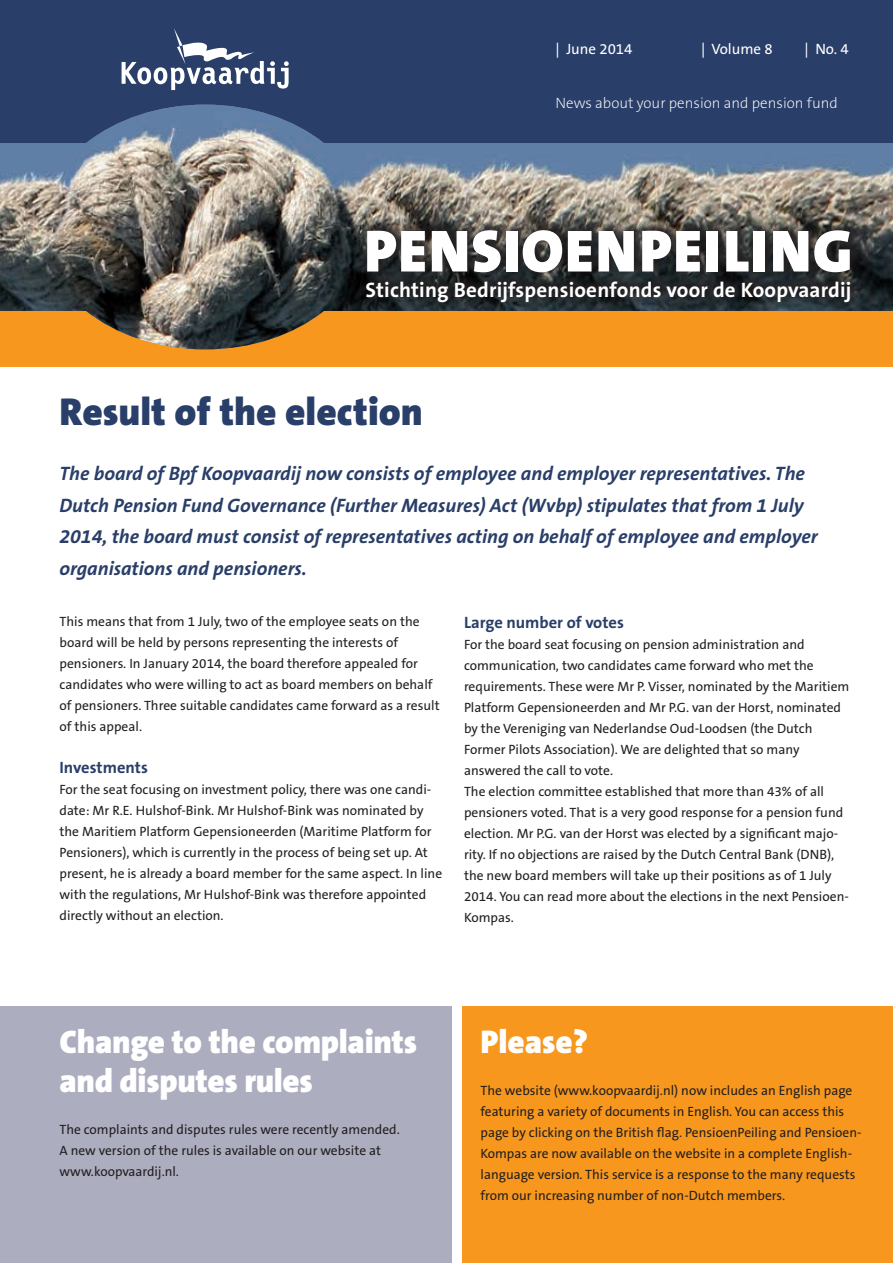
<style>
.page{position:relative;width:893px;height:1263px;background:#fff}
.page>*{position:absolute;margin:0;border:0;box-sizing:border-box;transform-origin:0 0}
.t1{font:900 60px "The Sans B W9";letter-spacing:.025em;color:#fff}
.t2{font:900 39px "The Sans B W9";color:#293e68}
.t3{font:900 33px/39px "The Sans B W9";letter-spacing:-.01em;color:#fff}
.t4{font:700 21px "The Sans B W7";letter-spacing:.01em;color:#fff}
.t5{font:italic 700 19.5px/31.5px "The Sans B W7";color:#293e68}
.t6{font:700 16.5px "The Sans B W7";color:#293e68}
.t7{font:200 15px "The Sans B W2";color:#fff}
.t8{font:15px "The Sans B W5 Plain";color:#fff}
.t9{font:13.5px/21px "The Sans B W5 Plain";color:#231f20}
</style>
<div class="page">
<div style="left:0;top:305px;width:893px;height:62px;background:#f7971d"></div>
<div style="left:462px;top:1006px;width:431px;height:257px;background:#f7971d"></div>
<div style="left:0;top:1006px;width:451px;height:257px;background:#adadc0"></div>
<div style="left:0;top:0;width:893px;height:171px;background:#293e68"></div>
<img style="left:0;top:105px;width:893px;height:244px">
<svg style="left:361px;top:218px;width:501px;height:90px;background:#2d2e2e"></svg>
<svg style="left:122px;top:28px;width:167px;height:62px"></svg>
<p class="t8" style="left:555px;top:39px;width:78px">| June 2014</p>
<p class="t8" style="left:701px;top:39px;width:73px">| Volume 8</p>
<p class="t8" style="left:804px;top:39px;width:46px">| No. 4</p>
<p class="t7" style="left:555px;top:93px;width:284px">News about your pension and pension fund</p>
<h1 class="t1" style="left:364px;top:213px;width:490px">PensioenPeiling</h1>
<h3 class="t4" style="left:365px;top:276px;width:488px">Stichting Bedrijfspensioenfonds voor de Koopvaardij</h3>
<h2 class="t2" style="left:60px;top:387px;width:365px">Result of the election</h2>
<p class="t5" style="left:60px;top:458px;width:760px">The board of Bpf Koopvaardij now consists of employee and employer representatives. The Dutch Pension Fund Governance (Further Measures) Act (Wvbp) stipulates that from 1 July 2014, the board must consist of representatives acting on behalf of employee and employer organisations and pensioners.</p>
<p class="t9" style="left:60px;top:611px;width:382px">This means that from 1 July, two of the employee seats on the board will be held by persons representing the interests of pensioners. In January 2014, the board therefore appealed for candidates who were willing to act as board members on behalf of pensioners. Three suitable candidates came forward as a result of this appeal.</p>
<p class="t6" style="left:60px;top:757px;width:90px">Investments</p>
<p class="t9" style="left:60px;top:779px;width:384px">For the seat focusing on investment policy, there was one candi&shy;date: Mr R.E. Hulshof-Bink. Mr Hulshof-Bink was nominated by the Maritiem Platform Gepensioneerden (Maritime Platform for Pensioners), which is currently in the process of being set up. At present, he is already a board member for the same aspect. In line with the regulations, Mr Hulshof-Bink was therefore appointed directly without an election.</p>
<p class="t6" style="left:464px;top:612px;width:161px">Large number of votes</p>
<p class="t9" style="left:464px;top:634px;width:387px">For the board seat focusing on pension administration and communication, two candidates came forward who met the requirements. These were Mr P. Visser, nominated by the Maritiem Platform Gepensioneerden and Mr P.G. van der Horst, nominated by the Vereniging van Nederlandse Oud-Loodsen (the Dutch Former Pilots Association). We are delighted that so many answered the call to vote.<br>The election committee established that more than 43% of all pensioners voted. That is a very good response for a pension fund election. Mr P.G. van der Horst was elected by a significant majo&shy;rity. If no objections are raised by the Dutch Central Bank (DNB), the new board members will take up their positions as of 1 July 2014. You can read more about the elections in the next Pensioen-Kompas.</p>
<h3 class="t3" style="left:60px;top:1022px;width:359px">Change to the complaints and disputes rules</h3>
<p class="t9" style="left:60px;top:1118px;width:342px">The complaints and disputes rules were recently amended.<br>A new version of the rules is available on our website at www.koopvaardij.nl.</p>
<h3 class="t3" style="left:480px;top:1022px;width:109px">Please?</h3>
<p class="t9" style="left:480px;top:1079px;width:383px">The website (www.koopvaardij.nl) now includes an English page featuring a variety of documents in English. You can access this page by clicking on the British flag. PensioenPeiling and Pensioen-Kompas are now available on the website in a complete English&shy;language version. This service is a response to the many requests from our increasing number of non-Dutch members.</p>
</div>
